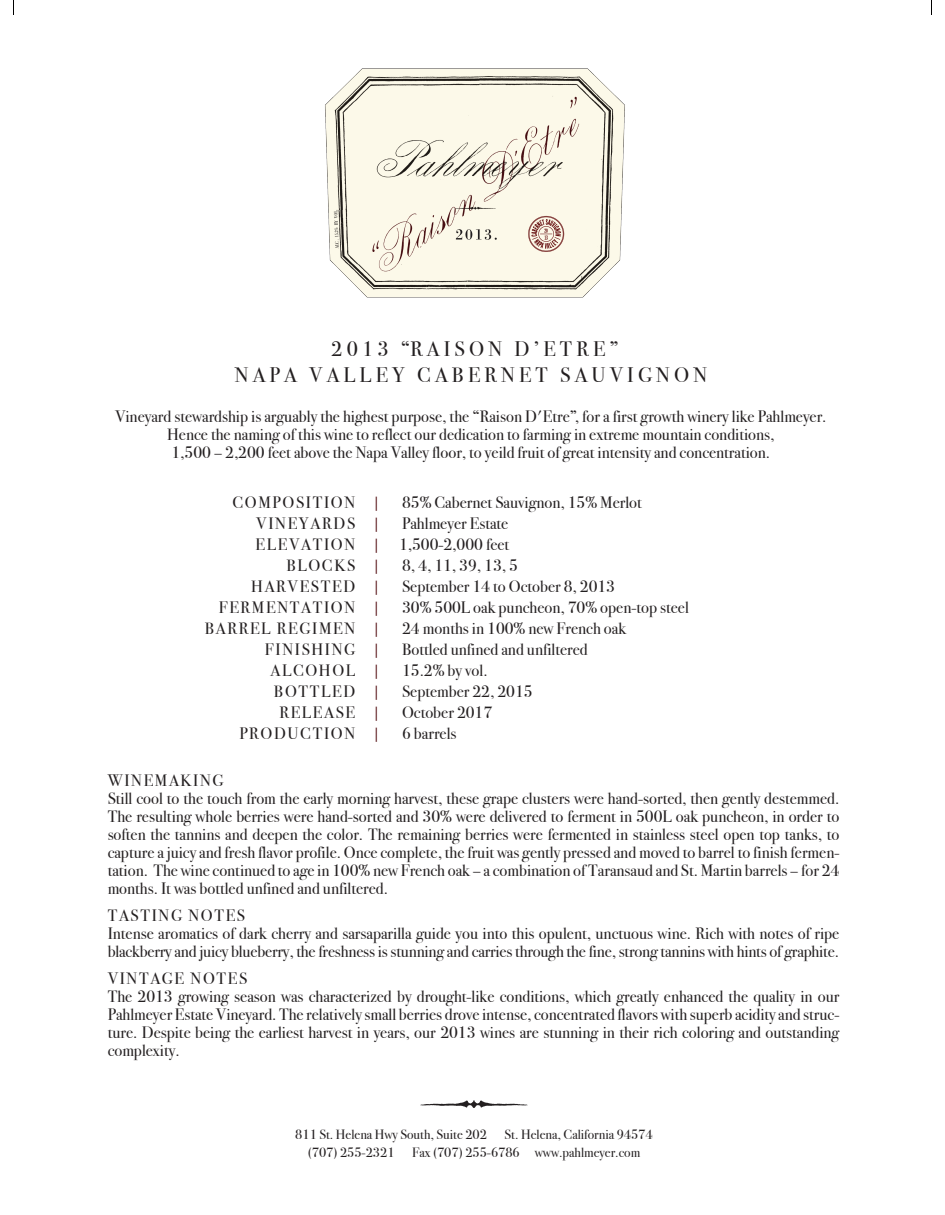
<style>
.page{position:relative;width:945px;height:1215px;background:#fff}
.page>*{position:absolute;margin:0;border:0;box-sizing:border-box;transform-origin:0 0}
.t1{font:21px/25.2px "Bodoni Svty Two ITCTT Book";letter-spacing:.2em;color:#231f20;text-align:center}
.t2{font:16.5px/18px "Bodoni Svty Two ITCTT Book";color:#231f20}
.t3{font:16.5px/21px "Bodoni Svty Two ITCTT Book";letter-spacing:.1em;color:#231f20;text-align:right}
.t4{font:16.5px "Bodoni Svty Two ITCTT Book";color:#4a0005}
.t5{font:13.5px "Bodoni Svty Two ITCTT Book";color:#231f20}
.s1{color:#4a0005}
</style>
<div class="page">
<svg style="left:13px;top:0;width:1px;height:15px"></svg>
<svg style="left:931px;top:0;width:1px;height:15px"></svg>
<img style="left:420px;top:1100px;width:108px;height:8px">
<img style="left:325px;top:68px;width:300px;height:230px">
<p class="t1" style="left:235px;top:334px;width:474px">2013 “RAISON D’ETRE”<br>NAPA VALLEY CABERNET SAUVIGNON</p>
<p class="t2" style="left:115px;top:405px;width:713px;text-align:center">Vineyard stewardship is arguably the highest purpose, the “Raison D'Etre”, for a first growth winery like Pahlmeyer.<br>Hence the naming of this wine to reflect our dedication to farming in extreme mountain conditions,<br>1,500 – 2,200 feet above the Napa Valley floor, to yeild fruit of great intensity and concentration.</p>
<p class="t3" style="left:205px;top:490px;width:152px">COMPOSITION<br>VINEYARDS<br>ELEVATION<br>BLOCKS<br>HARVESTED<br>FERMENTATION<br>BARREL REGIMEN<br>FINISHING<br>ALCOHOL<br>BOTTLED<br>RELEASE<br>PRODUCTION</p>
<p class="t4" style="left:372px;top:488px;width:10px">|</p>
<p class="t2" style="left:402px;top:491px;width:241px">85% Cabernet Sauvignon, 15% Merlot</p>
<p class="t4" style="left:372px;top:509px;width:10px">|</p>
<p class="t2" style="left:372px;top:511px;width:139px;line-height:21px;text-align:justify;text-indent:30px">Pahlmeyer Estate <span class="s1">|</span> 1,500-2,000 feet <span class="s1">|</span></p>
<p class="t2" style="left:402px;top:554px;width:117px">8, 4, 11, 39, 13, 5</p>
<p class="t4" style="left:372px;top:572px;width:10px">|</p>
<p class="t2" style="left:402px;top:575px;width:214px">September 14 to October 8, 2013</p>
<p class="t4" style="left:372px;top:593px;width:10px">|</p>
<p class="t2" style="left:402px;top:596px;width:288px">30% 500L oak puncheon, 70% open-top steel</p>
<p class="t4" style="left:372px;top:614px;width:10px">|</p>
<p class="t2" style="left:402px;top:617px;width:226px">24 months in 100% new French oak</p>
<p class="t4" style="left:372px;top:635px;width:10px">|</p>
<p class="t2" style="left:402px;top:638px;width:187px">Bottled unfined and unfiltered</p>
<p class="t4" style="left:372px;top:657px;width:10px">|</p>
<p class="t2" style="left:402px;top:659px;width:87px">15.2% by vol.</p>
<p class="t4" style="left:372px;top:678px;width:10px">|</p>
<p class="t2" style="left:402px;top:680px;width:132px">September 22, 2015</p>
<p class="t4" style="left:372px;top:699px;width:10px">|</p>
<p class="t2" style="left:402px;top:701px;width:92px">October 2017</p>
<p class="t4" style="left:372px;top:720px;width:10px">|</p>
<p class="t2" style="left:402px;top:722px;width:56px">6 barrels</p>
<p class="t2" style="left:108px;top:770px;width:733px">WINEMAKING<br>Still cool to the touch from the early morning harvest, these grape clusters were hand-sorted, then gently destemmed.<br>The resulting whole berries were hand-sorted and 30% were delivered to ferment in 500L oak puncheon, in order to soften the tannins and deepen the color. The remaining berries were fermented in stainless steel open top tanks, to capture a juicy and fresh flavor profile. Once complete, the fruit was gently pressed and moved to barrel to finish fermen&shy;tation. The wine continued to age in 100% new French oak – a combination of Taransaud and St. Martin barrels – for 24 months. It was bottled unfined and unfiltered.</p>
<p class="t2" style="left:108px;top:905px;width:733px">TASTING NOTES<br>Intense aromatics of dark cherry and sarsaparilla guide you into this opulent, unctuous wine. Rich with notes of ripe blackberry and juicy blueberry, the freshness is stunning and carries through the fine, strong tannins with hints of graphite.</p>
<p class="t2" style="left:108px;top:968px;width:733px">VINTAGE NOTES<br>The 2013 growing season was characterized by drought-like conditions, which greatly enhanced the quality in our Pahlmeyer Estate Vineyard. The relatively small berries drove intense, concentrated flavors with superb acidity and struc&shy;ture. Despite being the earliest harvest in years, our 2013 wines are stunning in their rich coloring and outstanding complexity.</p>
<p class="t5" style="left:295px;top:1123px;width:193px">811 St. Helena Hwy South, Suite 202</p>
<p class="t5" style="left:505px;top:1123px;width:150px">St. Helena, California 94574</p>
<p class="t5" style="left:308px;top:1141px;width:88px">(707) 255-2321</p>
<p class="t5" style="left:412px;top:1141px;width:230px">Fax (707) 255-6786 www.pahlmeyer.com</p>
</div>
